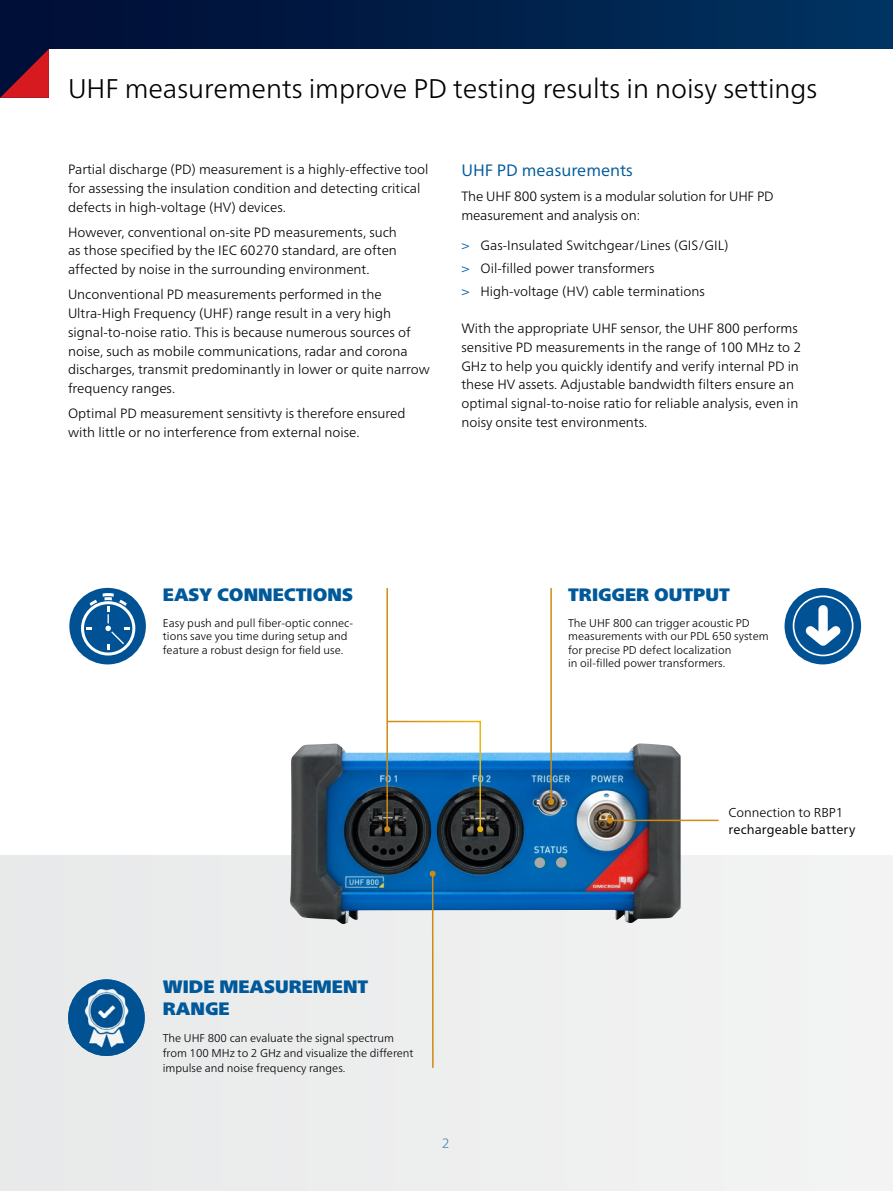
<style>
.page{position:relative;width:893px;height:1191px;background:#fff}
.page>*{position:absolute;margin:0;border:0;box-sizing:border-box;transform-origin:0 0}
.Content_-_Page_Headl{font:300 27px "Frutiger Neue LTW1 G";color:#000}
.Key_features_-_Headl{font:18px/21.6px "Frutiger Neue LTW1 G X Black";color:#00599a}
.Content_-_Headline_1{font:16.5px "Frutiger Neue LTW1 G";color:#00599a}
.Content_-_Normal{font:300 13.5px/18.8px "Frutiger Neue LTW1 G";color:#000}
.t1{font:300 13.5px "Frutiger Neue LTW1 G";color:#00599a}
.Picture_-_Descriptio{font:12.9px/16.5px "Frutiger Neue LTW1 G";letter-spacing:.01em;color:#000}
.Key_Features_-_Conte{font:300 11.25px/13.5px "Frutiger Neue LTW1 G";color:#000}
.s1{font-size:14.25px;color:#00599a}
.s2{font-weight:300}
</style>
<div class="page">
<svg style="left:0;top:0;width:893px;height:49px;background:#001e49"></svg>
<svg style="left:0;top:49px;width:49px;height:49px;background:#6b132c"></svg>
<div style="left:0;top:855px;width:893px;height:336px;background:#eeeeef"></div>
<img style="left:290px;top:743px;width:391px;height:181px">
<img style="left:68px;top:979px;width:77px;height:77px;border-radius:38px">
<hr style="left:550px;top:588px;width:2px;height:214px;background:#fff">
<svg style="left:548px;top:799px;width:6px;height:6px"></svg>
<div style="left:784px;top:588px;width:77px;height:76px;background:#005295;border-radius:38px"></div>
<svg style="left:792px;top:594px;width:62px;height:63px"></svg>
<div style="left:69px;top:588px;width:77px;height:76px;background:#005295;border-radius:38px"></div>
<svg style="left:81px;top:593px;width:54px;height:62px"></svg>
<hr style="left:432px;top:873px;width:2px;height:194px;background:#fff">
<svg style="left:430px;top:870px;width:6px;height:6px"></svg>
<svg style="left:384px;top:720px;width:99px;height:112px"></svg>
<div style="left:534px;top:857px;width:11px;height:11px;background:#a7a9ac;border-radius:50%"></div>
<div style="left:556px;top:857px;width:10px;height:10px;background:#a7a9ac;border-radius:50%"></div>
<hr style="left:610px;top:819px;width:109px;height:2px;background:#ce8a14">
<svg style="left:607px;top:817px;width:6px;height:6px"></svg>
<p class="Content_-_Page_Headl" style="left:68px;top:72px;width:751px">UHF measurements improve PD testing results in noisy settings</p>
<p class="Content_-_Normal" style="left:68px;top:160px;width:362px">Partial discharge (PD) measurement is a highly-effective tool for assessing the insulation condition and detecting critical defects in high-voltage (HV) devices.</p>
<p class="Content_-_Normal" style="left:68px;top:222px;width:330px;text-align:justify">However, conventional on-site PD measurements, such as those specified by the IEC 60270 standard, are often affected by noise in the surrounding environment.</p>
<p class="Content_-_Normal" style="left:68px;top:285px;width:363px">Unconventional PD measurements performed in the Ultra-High Frequency (UHF) range result in a very high signal-to-noise ratio. This is because numerous sources of noise, such as mobile communications, radar and corona discharges, transmit predominantly in lower or quite narrow frequency ranges.</p>
<p class="Content_-_Normal" style="left:68px;top:404px;width:339px">Optimal PD measurement sensitivty is therefore ensured with little or no interference from external noise.</p>
<p class="Content_-_Headline_1" style="left:461px;top:160px;width:173px">UHF PD measurements</p>
<p class="Content_-_Normal" style="left:461px;top:187px;width:314px">The UHF 800 system is a modular solution for UHF PD measurement and analysis on:</p>
<p class="Content_-_Normal" style="left:461px;top:235px;width:269px"><span class="s1">&gt;</span> Gas-Insulated Switchgear/Lines (GIS/GIL)</p>
<p class="Content_-_Normal" style="left:461px;top:258px;width:195px"><span class="s1">&gt;</span> Oil-filled power transformers</p>
<p class="Content_-_Normal" style="left:461px;top:281px;width:245px"><span class="s1">&gt;</span> High-voltage (HV) cable terminations</p>
<p class="Content_-_Normal" style="left:461px;top:319px;width:341px">With the appropriate UHF sensor, the UHF 800 performs sensitive PD measurements in the range of 100 MHz to 2<br>GHz to help you quickly identify and verify internal PD in these HV assets. Adjustable bandwidth filters ensure an optimal signal-to-noise ratio for reliable analysis, even in noisy onsite test environments.</p>
<p class="Key_features_-_Headl" style="left:163px;top:582px;width:192px">EASY CONNECTIONS</p>
<p class="Key_Features_-_Conte" style="left:163px;top:616px;width:192px">Easy push and pull fiber-optic connec&shy;tions save you time during setup and feature a robust design for field use.</p>
<p class="Key_features_-_Headl" style="left:163px;top:974px;width:207px">WIDE MEASUREMENT<br>RANGE</p>
<p class="Key_Features_-_Conte" style="left:163px;top:1031px;width:252px;line-height:15px">The UHF 800 can evaluate the signal spectrum from 100 MHz to 2 GHz and visualize the different impulse and noise frequency ranges.</p>
<p class="t1" style="left:442px;top:1135px;width:9px">2</p>
<p class="Key_features_-_Headl" style="left:568px;top:582px;width:163px">TRIGGER OUTPUT</p>
<p class="Key_Features_-_Conte" style="left:568px;top:616px;width:202px">The UHF 800 can trigger acoustic PD measurements with our PDL 650 system for precise PD defect localization<br>in oil-filled power transformers.</p>
<p class="Picture_-_Descriptio" style="left:729px;top:804px;width:128px"><span class="s2">Connection to RBP1 </span>rechargeable battery</p>
</div>
